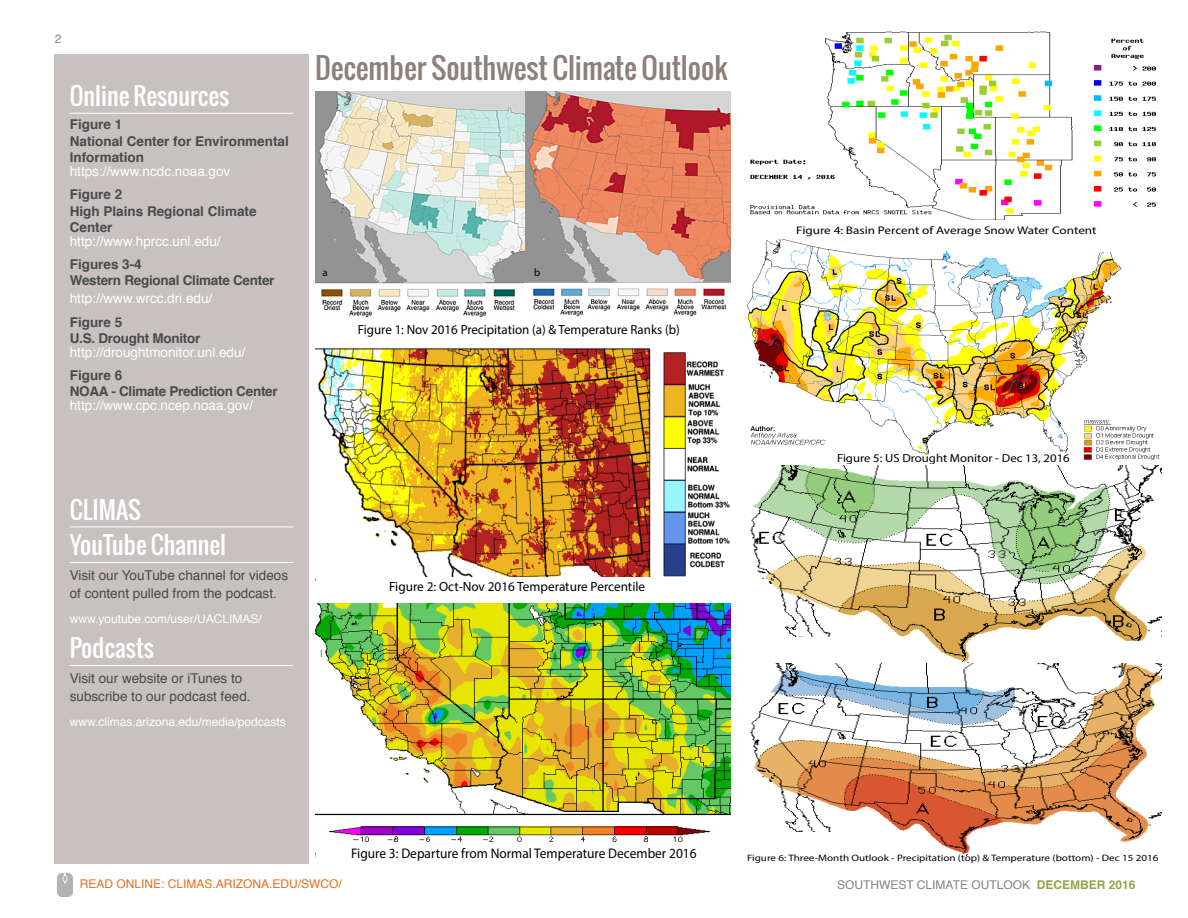
<style>
.page{position:relative;width:1188px;height:918px;background:#fff}
.page>*{position:absolute;margin:0;border:0;box-sizing:border-box;transform-origin:0 0}
.headline{font:28.5px "Oswald";color:#8c807a}
.headline_white___ru{font:24px "Oswald";color:#fff}
.t1{font:13.95px "Myriad Pro";color:#000100;scale:.96 1}
.body{font:13.5px/18px "Helvetica";color:#494a4a}
.subhead{font:700 13.5px/16.5px "Helvetica";color:#494a4a}
.body-2{font:13.5px "Helvetica";color:#fff}
.subhead-2{font:700 13.5px "Helvetica";letter-spacing:-.02em;color:#494a4a}
.subhead-3{font:13.5px "Helvetica";color:#fff}
.body-3{font:700 13.5px/16.5px "Helvetica";color:#494a4a}
.t2{font:13.35px "Myriad Pro";color:#000100}
.body-4{font:12px "Helvetica";color:#fff}
.t3{font:12px "Helvetica";color:#8c807a}
.t4{font:12px "Helvetica";color:#e4701e}
.t5{font:11.7px "Myriad Pro";color:#000;scale:1.09 1}
.t6{font:11.1px "Myriad Pro";color:#000100;scale:1.19 1}
.t7{font:10.8px "Myriad Pro";color:#000}
.t8{font:9.3px "Myriad Pro";color:#000;scale:1.19 1}
.s1{font-weight:700;color:#93a445}
</style>
<div class="page">
<img style="left:57px;top:874px;width:16px;height:22px">
<div style="left:54px;top:54px;width:255px;height:810px;background:#c7c1c0"></div>
<hr style="left:70px;top:113px;width:223px;height:1px;background:#fff">
<img style="left:525px;top:282px;width:206px;height:35px">
<img style="left:315px;top:282px;width:209px;height:36px">
<img style="left:525px;top:92px;width:206px;height:190px">
<img style="left:315px;top:92px;width:210px;height:190px">
<img style="left:316px;top:347px;width:414px;height:230px">
<img style="left:316px;top:604px;width:415px;height:238px">
<img style="left:750px;top:465px;width:411px;height:196px">
<div style="left:993px;top:642px;width:168px;height:22px;background:#fff"></div>
<div style="left:745px;top:637px;width:170px;height:26px;background:#fff"></div>
<img style="left:750px;top:664px;width:409px;height:191px">
<div style="left:745px;top:832px;width:170px;height:32px;background:#fff"></div>
<div style="left:993px;top:842px;width:168px;height:22px;background:#fff"></div>
<img style="left:747px;top:239px;width:413px;height:221px">
<div style="left:1015px;top:239px;width:146px;height:12px;background:#fff"></div>
<div style="left:1081px;top:365px;width:80px;height:55px;background:#fff"></div>
<hr style="left:70px;top:527px;width:223px;height:1px;background:#fff">
<hr style="left:70px;top:562px;width:223px;height:1px;background:#fff">
<hr style="left:70px;top:665px;width:223px;height:1px;background:#fff">
<img style="left:750px;top:31px;width:406px;height:189px">
<p class="t3" style="left:55px;top:30px;width:8px">2</p>
<p class="headline_white___ru" style="left:70px;top:78px;width:161px">Online Resources</p>
<p class="subhead" style="left:70px;top:117px;width:54px">Figure 1</p>
<p class="subhead" style="left:70px;top:133px;width:221px">National Center for Environmental<br>Information</p>
<p class="body-2" style="left:70px;top:161px;width:162px">https://www.ncdc.noaa.gov</p>
<p class="subhead" style="left:70px;top:186px;width:54px">Figure 2</p>
<p class="body-3" style="left:70px;top:203px;width:188px">High Plains Regional Climate<br>Center</p>
<p class="subhead-3" style="left:70px;top:231px;width:152px">http://www.hprcc.unl.edu/</p>
<p class="subhead" style="left:70px;top:256px;width:74px">Figures 3-4</p>
<p class="subhead-2" style="left:70px;top:270px;width:206px">Western Regional Climate Center</p>
<p class="body-2" style="left:70px;top:288px;width:144px">http://www.wrcc.dri.edu/</p>
<p class="subhead" style="left:70px;top:314px;width:54px">Figure 5</p>
<p class="subhead-2" style="left:70px;top:328px;width:132px">U.S. Drought Monitor</p>
<p class="body-2" style="left:70px;top:342px;width:177px">http://droughtmonitor.unl.edu/</p>
<p class="subhead" style="left:70px;top:367px;width:54px">Figure 6</p>
<p class="subhead-2" style="left:70px;top:381px;width:209px">NOAA - Climate Prediction Center</p>
<p class="subhead-3" style="left:70px;top:395px;width:185px">http://www.cpc.ncep.noaa.gov/</p>
<p class="headline" style="left:315px;top:46px;width:414px">December Southwest Climate Outlook</p>
<p class="t7" style="left:322px;top:266px;width:7px">a</p>
<p class="t7" style="left:534px;top:266px;width:8px">b</p>
<p class="t2" style="left:358px;top:322px;width:323px">Figure 1: Nov 2016 Precipitation (a) &amp; Temperature Ranks (b)</p>
<p class="headline_white___ru" style="left:70px;top:491px;width:73px">CLIMAS</p>
<p class="headline_white___ru" style="left:70px;top:527px;width:158px">YouTube Channel</p>
<p class="body" style="left:70px;top:567px;width:220px">Visit our YouTube channel for videos of content pulled from the podcast.</p>
<p class="body-4" style="left:70px;top:609px;width:194px">www.youtube.com/user/UACLIMAS/</p>
<p class="headline_white___ru" style="left:70px;top:630px;width:86px">Podcasts</p>
<p class="body" style="left:70px;top:670px;width:182px">Visit our website or iTunes to subscribe to our podcast feed.</p>
<p class="body-4" style="left:70px;top:712px;width:218px">www.climas.arizona.edu/media/podcasts</p>
<p class="t2" style="left:389px;top:578px;width:258px">Figure 2: Oct-Nov 2016 Temperature Percentile</p>
<p class="t6" style="left:796px;top:224px;width:254px">Figure 4: Basin Percent of Average Snow Water Content</p>
<p class="t5" style="left:837px;top:450px;width:215px">Figure 5: US Drought Monitor - Dec 13, 2016</p>
<p class="t4" style="left:80px;top:875px;width:264px">READ ONLINE: CLIMAS.ARIZONA.EDU/SWCO/</p>
<p class="t1" style="left:351px;top:845px;width:361px">Figure 3: Departure from Normal Temperature December 2016</p>
<p class="t8" style="left:747px;top:852px;width:347px">Figure 6: Three-Month Outlook - Precipitation (top) &amp; Temperature (bottom) - Dec 15 2016</p>
<p class="t3" style="left:837px;top:875px;width:300px">SOUTHWEST CLIMATE OUTLOOK <span class="s1">DECEMBER 2016</span></p>
</div>
